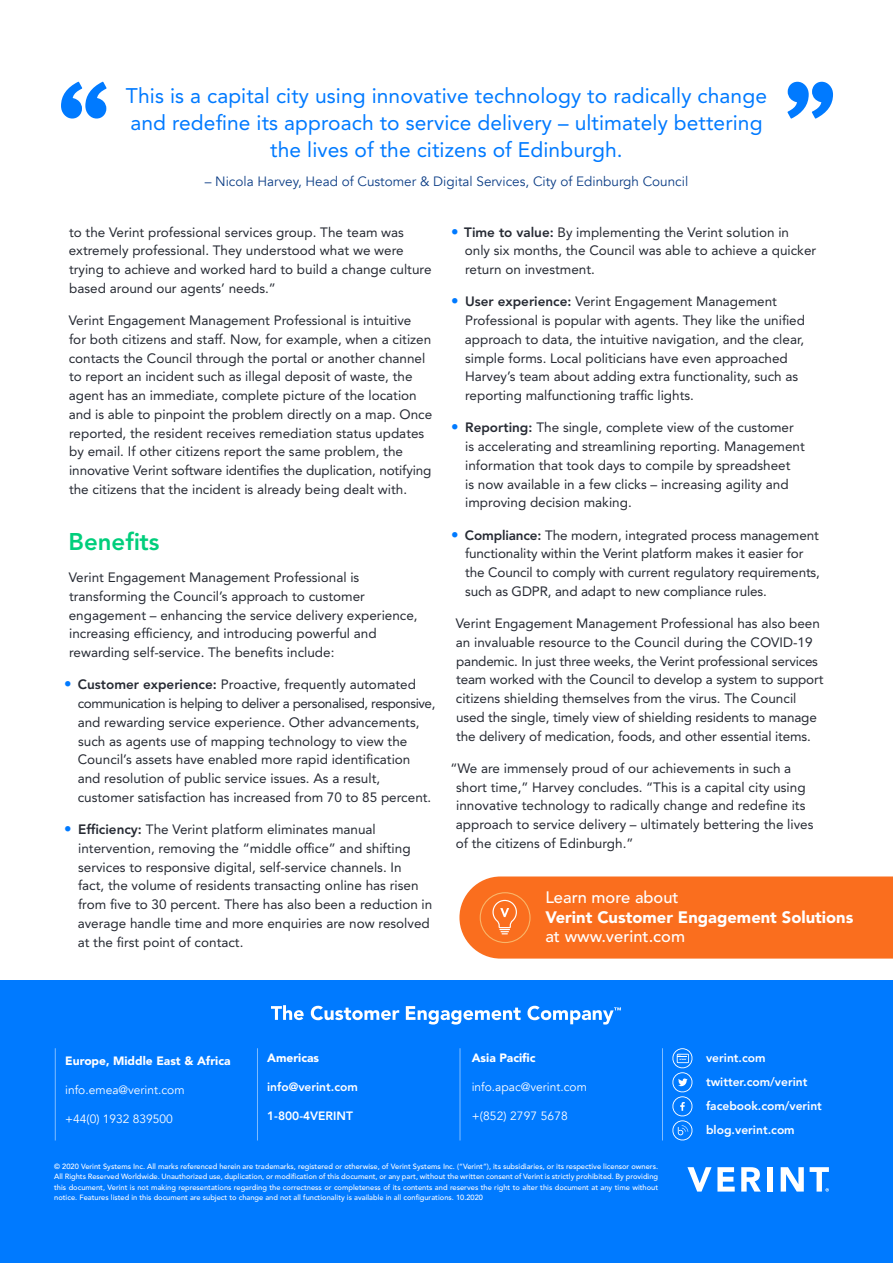
<style>
.page{position:relative;width:893px;height:1263px;background:#fff}
.page>*{position:absolute;margin:0;border:0;box-sizing:border-box;transform-origin:0 0}
.t1{font:800 24px "Avenir LT Std";color:#00ce7c}
.t2{font:21px/27px "Avenir LT Std";letter-spacing:.005em;color:#007aff;text-align:center}
.t3{font:900 16.5px "Avenir LT Std";color:#fff}
.t4{font:500 16.5px "Avenir LT Std";color:#fff}
.t5{font:13.5px/18.8px "Avenir LT Std";color:#262a33}
.t6{font:13.5px "Avenir";color:#0d3e86}
.t7{font:800 12px/24px "Avenir LT Std";color:#fff}
.t8{font:12px "Avenir";color:#fff}
.t9{font:900 12px "Avenir LT Std";color:#fff}
.t10{font:500 7.5px/10.5px "Avenir LT Std";color:#fff;text-align:justify}
.s1{font-family:"Avenir LT";font-size:15px;color:#007aff}
.s2{font-weight:800}
</style>
<div class="page">
<div style="left:0;top:981px;width:893px;height:282px;background:#007aff"></div>
<hr style="left:662px;top:1048px;width:1px;height:92px;background:#80bdff">
<hr style="left:460px;top:1048px;width:1px;height:92px;background:#80bdff">
<hr style="left:257px;top:1048px;width:1px;height:92px;background:#80bdff">
<hr style="left:55px;top:1048px;width:1px;height:92px;background:#80bdff">
<svg style="left:672px;top:1048px;width:21px;height:93px"></svg>
<svg style="left:687px;top:1167px;width:48px;height:24px"></svg>
<svg style="left:741px;top:1167px;width:20px;height:24px"></svg>
<div style="left:767px;top:1167px;width:5px;height:24px;background:#fff"></div>
<svg style="left:781px;top:1167px;width:23px;height:24px"></svg>
<svg style="left:810px;top:1167px;width:19px;height:24px"></svg>
<svg style="left:271px;top:1005px;width:33px;height:15px"></svg>
<svg style="left:311px;top:1006px;width:88px;height:14px"></svg>
<svg style="left:406px;top:1006px;width:115px;height:18px"></svg>
<svg style="left:527px;top:1006px;width:94px;height:18px"></svg>
<div style="left:459px;top:876px;width:434px;height:82px;background:#fa6e1e"></div>
<svg style="left:61px;top:82px;width:46px;height:37px"></svg>
<svg style="left:787px;top:82px;width:46px;height:37px"></svg>
<h2 class="t2" style="left:126px;top:84px;width:643px">This is a capital city using innovative technology to radically change and redefine its approach to service delivery – ultimately bettering the lives of the citizens of Edinburgh.</h2>
<p class="t6" style="left:205px;top:176px;width:485px">– Nicola Harvey, Head of Customer &amp; Digital Services, City of Edinburgh Council</p>
<p class="t5" style="left:69px;top:224px;width:364px">to the Verint professional services group. The team was extremely professional. They understood what we were trying to achieve and worked hard to build a change culture based around our agents’ needs.”</p>
<p class="t5" style="left:69px;top:312px;width:365px">Verint Engagement Management Professional is intuitive<br>for both citizens and staff. Now, for example, when a citizen contacts the Council through the portal or another channel to report an incident such as illegal deposit of waste, the agent has an immediate, complete picture of the location and is able to pinpoint the problem directly on a map. Once reported, the resident receives remediation status updates by email. If other citizens report the same problem, the innovative Verint software identifies the duplication, notifying the citizens that the incident is already being dealt with.</p>
<h1 class="t1" style="left:69px;top:531px;width:93px">Benefits</h1>
<p class="t5" style="left:69px;top:569px;width:351px">Verint Engagement Management Professional is transforming the Council’s approach to customer engagement – enhancing the service delivery experience, increasing efficiency, and introducing powerful and rewarding self-service. The benefits include:</p>
<p class="t5" style="left:78px;top:676px;width:359px;text-indent:-14px"><span class="s1">•</span> <span class="s2">Customer experience:</span> Proactive, frequently automated communication is helping to deliver a personalised, responsive, and rewarding service experience. Other advancements, such as agents use of mapping technology to view the Council’s assets have enabled more rapid identification and resolution of public service issues. As a result, customer satisfaction has increased from 70 to 85 percent.</p>
<p class="t5" style="left:78px;top:821px;width:356px;text-indent:-14px"><span class="s1">•</span> <span class="s2">Efficiency:</span> The Verint platform eliminates manual intervention, removing the “middle office” and shifting services to responsive digital, self-service channels. In<br>fact, the volume of residents transacting online has risen from five to 30 percent. There has also been a reduction in average handle time and more enquiries are now resolved at the first point of contact.</p>
<p class="t5" style="left:465px;top:224px;width:353px;text-indent:-14px"><span class="s1">•</span> <span class="s2">Time to value:</span> By implementing the Verint solution in only six months, the Council was able to achieve a quicker return on investment.</p>
<p class="t5" style="left:465px;top:293px;width:342px;text-indent:-14px"><span class="s1">•</span> <span class="s2">User experience:</span> Verint Engagement Management Professional is popular with agents. They like the unified approach to data, the intuitive navigation, and the clear, simple forms. Local politicians have even approached Harvey’s team about adding extra functionality, such as reporting malfunctioning traffic lights.</p>
<p class="t5" style="left:465px;top:419px;width:341px;text-indent:-14px"><span class="s1">•</span> <span class="s2">Reporting:</span> The single, complete view of the customer is accelerating and streamlining reporting. Management information that took days to compile by spreadsheet<br>is now available in a few clicks – increasing agility and improving decision making.</p>
<p class="t5" style="left:465px;top:527px;width:356px;text-indent:-14px"><span class="s1">•</span> <span class="s2">Compliance:</span> The modern, integrated process management functionality within the Verint platform makes it easier for the Council to comply with current regulatory requirements, such as GDPR, and adapt to new compliance rules.</p>
<p class="t5" style="left:456px;top:615px;width:369px">Verint Engagement Management Professional has also been an invaluable resource to the Council during the COVID-19 pandemic. In just three weeks, the Verint professional services team worked with the Council to develop a system to support citizens shielding themselves from the virus. The Council used the single, timely view of shielding residents to manage the delivery of medication, foods, and other essential items.</p>
<p class="t5" style="left:456px;top:760px;width:359px;text-indent:-5px">“We are immensely proud of our achievements in such a short time,” Harvey concludes. “This is a capital city using innovative technology to radically change and redefine its approach to service delivery – ultimately bettering the lives of the citizens of Edinburgh.”</p>
<p class="t4" style="left:545px;top:890px;width:135px">Learn more about</p>
<p class="t3" style="left:545px;top:910px;width:309px">Verint Customer Engagement Solutions</p>
<p class="t4" style="left:545px;top:930px;width:141px">at www.verint.com</p>
<p class="t9" style="left:65px;top:1056px;width:167px">Europe, Middle East &amp; Africa</p>
<p class="t8" style="left:65px;top:1085px;width:121px">info.emea@verint.com</p>
<p class="t8" style="left:65px;top:1113px;width:109px">+44(0) 1932 839500</p>
<p class="t9" style="left:267px;top:1053px;width:54px">Americas</p>
<p class="t7" style="left:267px;top:1076px;width:92px">info@verint.com</p>
<p class="t7" style="left:267px;top:1104px;width:87px">1-800-4VERINT</p>
<p class="t9" style="left:472px;top:1053px;width:65px">Asia Pacific</p>
<p class="t8" style="left:472px;top:1082px;width:117px">info.apac@verint.com</p>
<p class="t8" style="left:472px;top:1110px;width:98px">+(852) 2797 5678</p>
<p class="t10" style="left:54px;top:1162px;width:605px">© 2020 Verint Systems Inc. All marks referenced herein are trademarks, registered or otherwise, of Verint Systems Inc. (“Verint”), its subsidiaries, or its respective licensor owners.<br>All Rights Reserved Worldwide. Unauthorized use, duplication, or modification of this document, or any part, without the written consent of Verint is strictly prohibited. By providing this document, Verint is not making representations regarding the correctness or completeness of its contents and reserves the right to alter this document at any time without notice. Features listed in this document are subject to change and not all functionality is available in all configurations. 10.2020</p>
<p class="t7" style="left:706px;top:1047px;width:117px">verint.com twitter.com/verint facebook.com/verint blog.verint.com</p>
</div>
